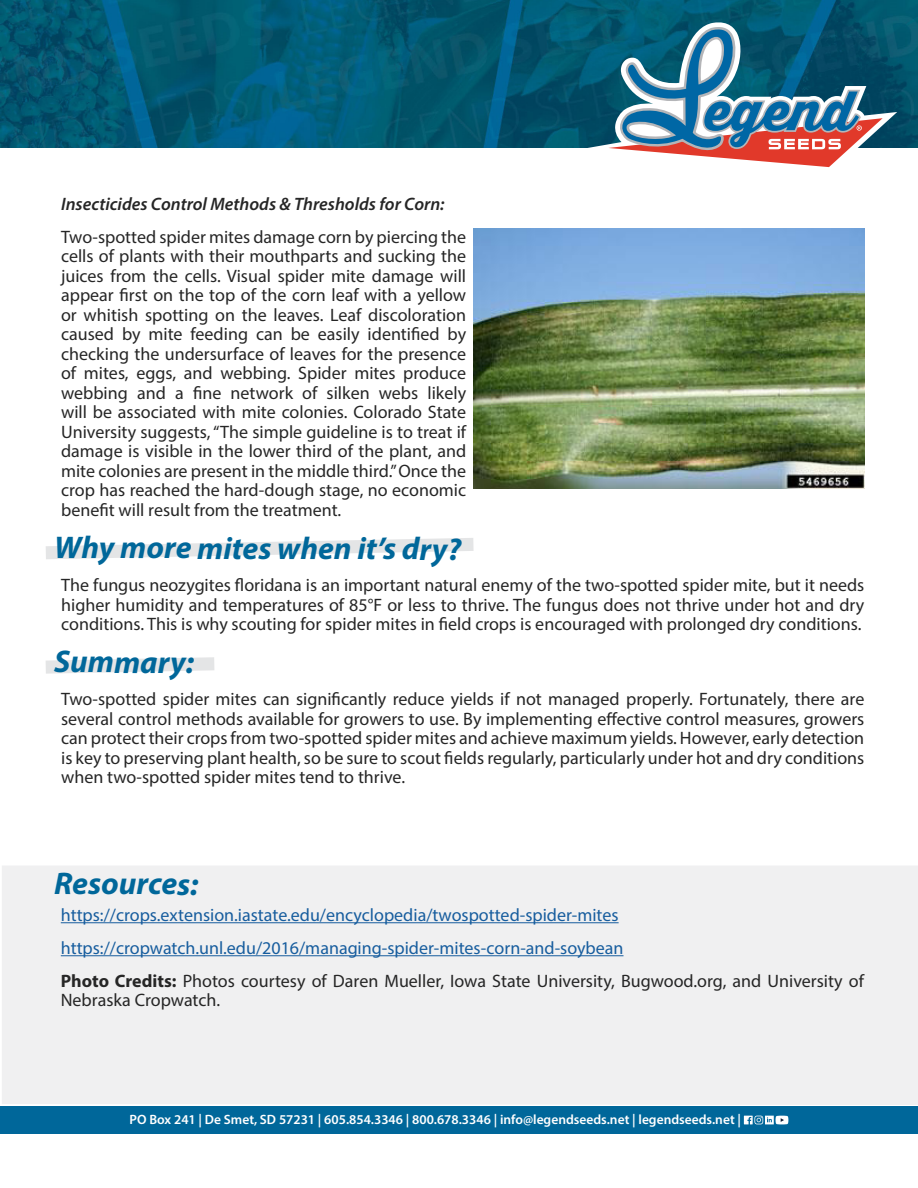
<style>
.page{position:relative;width:918px;height:1188px;background:#fff}
.page>*{position:absolute;margin:0;border:0;box-sizing:border-box;transform-origin:0 0}
.t1{font:italic 700 31.5px "Myriad Pro";letter-spacing:-.005em;color:#00679a}
.t2{font:18px/19.5px "Myriad Pro";color:#262626;text-align:justify}
.t3{font:18px "Myriad Pro";color:#175d9e}
.t4{font:italic 600 18px "Myriad Pro";color:#262626}
.t5{font:600 13.5px "Myriad Pro";color:#fff}
.s1{font-weight:700}
</style>
<div class="page">
<div style="left:2px;top:866px;width:916px;height:239px;background:#f0f0f1"></div>
<img style="left:0;top:0;width:918px;height:148px">
<svg style="left:585px;top:22px;width:312px;height:126px;background:#09566f"></svg>
<svg style="left:608px;top:25px;width:275px;height:143px"></svg>
<div style="left:0;top:1107px;width:918px;height:27px;background:#00679a"></div>
<svg style="left:744px;top:1116px;width:44px;height:8px"></svg>
<svg style="left:46px;top:538px;width:428px;height:21px"></svg>
<hr style="left:61px;top:922px;width:558px;height:1px;background:#175d9e">
<hr style="left:61px;top:955px;width:563px;height:1px;background:#175d9e">
<img style="left:474px;top:228px;width:390px;height:260px">
<svg style="left:46px;top:657px;width:168px;height:17px"></svg>
<p class="t4" style="left:61px;top:192px;width:385px">Insecticides Control Methods &amp; Thresholds for Corn:</p>
<p class="t2" style="left:61px;top:227px;width:407px">Two-spotted spider mites damage corn by piercing the cells of plants with their mouthparts and sucking the juices from the cells. Visual spider mite damage will appear first on the top of the corn leaf with a yellow or whitish spotting on the leaves. Leaf discoloration caused by mite feeding can be easily identified by checking the undersurface of leaves for the presence of mites, eggs, and webbing. Spider mites produce webbing and a fine network of silken webs likely will be associated with mite colonies. Colorado State University suggests, “The simple guideline is to treat if damage is visible in the lower third of the plant, and mite colonies are present in the middle third.” Once the crop has reached the hard-dough stage, no economic benefit will result from the treatment.</p>
<p class="t1" style="left:54px;top:528px;width:409px">Why more mites when it’s dry?</p>
<p class="t2" style="left:61px;top:575px;width:805px">The fungus neozygites floridana is an important natural enemy of the two-spotted spider mite, but it needs higher humidity and temperatures of 85°F or less to thrive. The fungus does not thrive under hot and dry conditions. This is why scouting for spider mites in field crops is encouraged with prolonged dry conditions.</p>
<p class="t1" style="left:54px;top:642px;width:141px">Summary:</p>
<p class="t2" style="left:61px;top:689px;width:805px">Two-spotted spider mites can significantly reduce yields if not managed properly. Fortunately, there are several control methods available for growers to use. By implementing effective control measures, growers can protect their crops from two-spotted spider mites and achieve maximum yields. However, early detection is key to preserving plant health, so be sure to scout fields regularly, particularly under hot and dry conditions when two-spotted spider mites tend to thrive.</p>
<p class="t1" style="left:54px;top:863px;width:146px">Resources:</p>
<p class="t3" style="left:61px;top:904px;width:559px">https://crops.extension.iastate.edu/encyclopedia/twospotted-spider-mites</p>
<p class="t3" style="left:61px;top:937px;width:564px">https://cropwatch.unl.edu/2016/managing-spider-mites-corn-and-soybean</p>
<p class="t2" style="left:61px;top:971px;width:805px"><span class="s1">Photo Credits:</span> Photos courtesy of Daren Mueller, Iowa State University, Bugwood.org, and University of<br>Nebraska Cropwatch.</p>
<p class="t5" style="left:130px;top:1111px;width:613px">PO Box 241 | De Smet, SD 57231 | 605.854.3346 | 800.678.3346 | info@legendseeds.net | legendseeds.net |</p>
</div>
